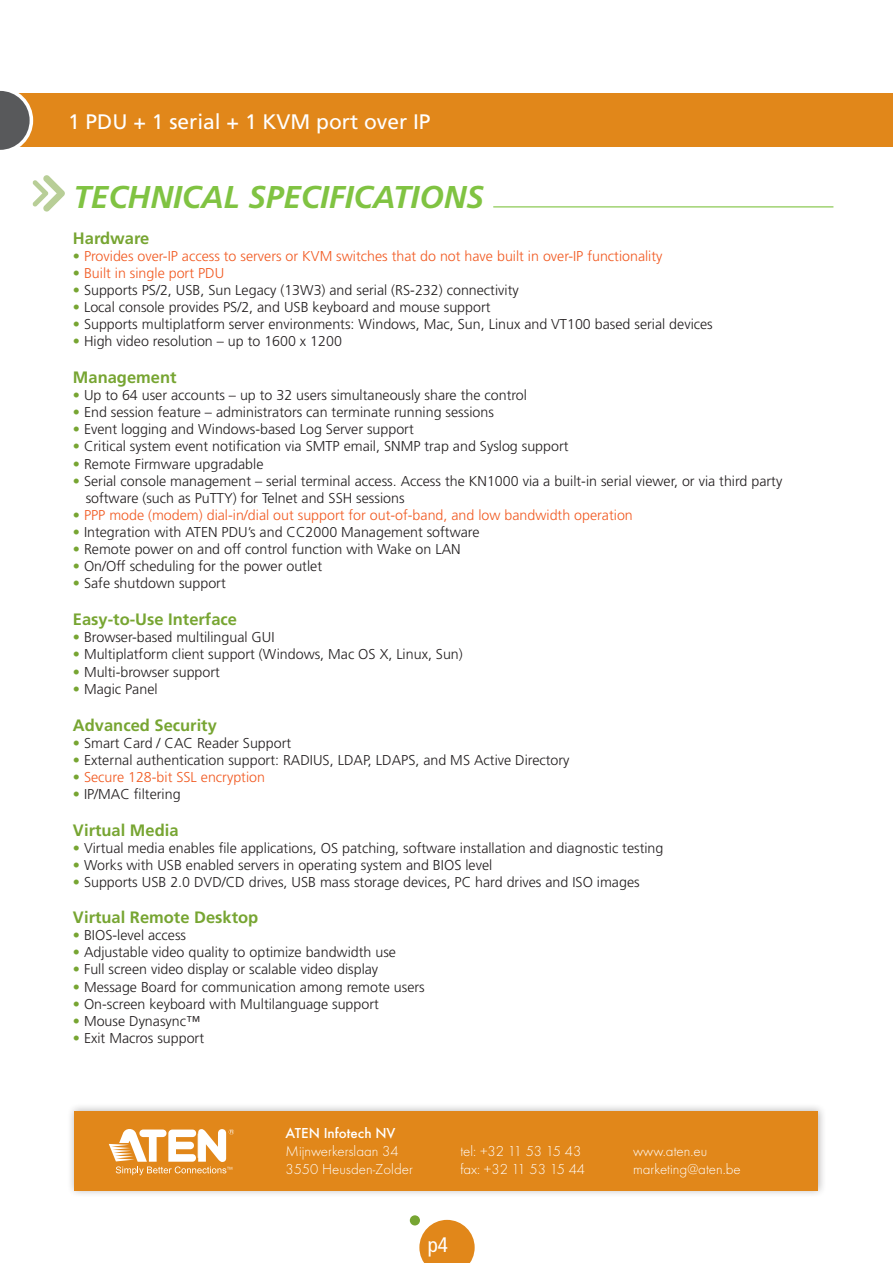
<style>
.page{position:relative;width:893px;height:1263px;background:#fff}
.page>*{position:absolute;margin:0;border:0;box-sizing:border-box;transform-origin:0 0}
.t1{font:italic 700 31.5px "Frutiger";color:#80c342}
.t2{font:21px "Frutiger";color:#fff}
.t3{font:condensed 21px "Frutiger";color:#fff}
.t4{font:700 16.5px "Frutiger";color:#77a532}
.t5{font:300 15px "Futura EF";color:#fff}
.t6{font:500 15px "Futura EF";color:#fff}
.t7{font:300 14.25px/17.1px "Frutiger";color:#231f20}
.t8{font:300 14.25px "Frutiger";color:#f15a22}
.s1{color:#77a532}
</style>
<div class="page">
<svg style="left:419px;top:1220px;width:56px;height:43px"></svg>
<div style="left:410px;top:1215px;width:10px;height:10px;background:#77a532;border-radius:50%"></div>
<div style="left:1px;top:94px;width:892px;height:53px;background:#e1871a"></div>
<svg style="left:0;top:90px;width:33px;height:60px"></svg>
<div style="left:66px;top:1103px;width:760px;height:95px;background:#231f20;opacity:.33"></div>
<div style="left:75px;top:1111px;width:743px;height:79px;background:#e1871a"></div>
<svg style="left:109px;top:1129px;width:125px;height:46px"></svg>
<svg style="left:32px;top:175px;width:33px;height:37px"></svg>
<hr style="left:493px;top:206px;width:340px;height:1px;background:#80c342">
<p class="t2" style="left:68px;top:109px;width:364px">1 PDU + 1 serial + 1 KVM port over IP</p>
<p class="t1" style="left:73px;top:178px;width:412px">TECHNICAL SPECIFICATIONS</p>
<p class="t4" style="left:73px;top:228px;width:78px">Hardware</p>
<p class="t8" style="left:73px;top:248px;width:591px"><span class="s1">•</span> Provides over-IP access to servers or KVM switches that do not have built in over-IP functionality</p>
<p class="t8" style="left:73px;top:265px;width:153px"><span class="s1">•</span> Built in single port PDU</p>
<p class="t7" style="left:73px;top:282px;width:447px"><span class="s1">•</span> Supports PS/2, USB, Sun Legacy (13W3) and serial (RS-232) connectivity</p>
<p class="t7" style="left:73px;top:299px;width:419px"><span class="s1">•</span> Local console provides PS/2, and USB keyboard and mouse support</p>
<p class="t7" style="left:73px;top:316px;width:641px"><span class="s1">•</span> Supports multiplatform server environments: Windows, Mac, Sun, Linux and VT100 based serial devices</p>
<p class="t7" style="left:73px;top:333px;width:271px"><span class="s1">•</span> High video resolution – up to 1600 x 1200</p>
<p class="t4" style="left:73px;top:368px;width:105px">Management</p>
<p class="t7" style="left:73px;top:387px;width:456px"><span class="s1">•</span> Up to 64 user accounts – up to 32 users simultaneously share the control</p>
<p class="t7" style="left:73px;top:404px;width:422px"><span class="s1">•</span> End session feature – administrators can terminate running sessions</p>
<p class="t7" style="left:73px;top:421px;width:342px"><span class="s1">•</span> Event logging and Windows-based Log Server support</p>
<p class="t7" style="left:73px;top:438px;width:497px"><span class="s1">•</span> Critical system event notification via SMTP email, SNMP trap and Syslog support</p>
<p class="t7" style="left:73px;top:455px;width:192px"><span class="s1">•</span> Remote Firmware upgradable</p>
<p class="t7" style="left:86px;top:472px;width:698px;text-indent:-13px"><span class="s1">•</span> Serial console management – serial terminal access. Access the KN1000 via a built-in serial viewer, or via third party software (such as PuTTY) for Telnet and SSH sessions</p>
<p class="t8" style="left:73px;top:507px;width:561px"><span class="s1">•</span> PPP mode (modem) dial-in/dial out support for out-of-band, and low bandwidth operation</p>
<p class="t7" style="left:73px;top:524px;width:408px"><span class="s1">•</span> Integration with ATEN PDU’s and CC2000 Management software</p>
<p class="t7" style="left:73px;top:541px;width:389px"><span class="s1">•</span> Remote power on and off control function with Wake on LAN</p>
<p class="t7" style="left:73px;top:558px;width:251px"><span class="s1">•</span> On/Off scheduling for the power outlet</p>
<p class="t7" style="left:73px;top:575px;width:154px"><span class="s1">•</span> Safe shutdown support</p>
<p class="t4" style="left:73px;top:610px;width:166px">Easy-to-Use Interface</p>
<p class="t7" style="left:73px;top:629px;width:203px"><span class="s1">•</span> Browser-based multilingual GUI</p>
<p class="t7" style="left:73px;top:646px;width:391px"><span class="s1">•</span> Multiplatform client support (Windows, Mac OS X, Linux, Sun)</p>
<p class="t7" style="left:73px;top:663px;width:149px"><span class="s1">•</span> Multi-browser support</p>
<p class="t7" style="left:73px;top:680px;width:86px"><span class="s1">•</span> Magic Panel</p>
<p class="t4" style="left:73px;top:715px;width:145px">Advanced Security</p>
<p class="t7" style="left:73px;top:734px;width:220px"><span class="s1">•</span> Smart Card / CAC Reader Support</p>
<p class="t7" style="left:73px;top:751px;width:498px"><span class="s1">•</span> External authentication support: RADIUS, LDAP, LDAPS, and MS Active Directory</p>
<p class="t8" style="left:73px;top:769px;width:194px"><span class="s1">•</span> Secure 128-bit SSL encryption</p>
<p class="t7" style="left:73px;top:786px;width:109px"><span class="s1">•</span> IP/MAC filtering</p>
<p class="t4" style="left:73px;top:820px;width:107px">Virtual Media</p>
<p class="t7" style="left:73px;top:840px;width:592px"><span class="s1">•</span> Virtual media enables file applications, OS patching, software installation and diagnostic testing</p>
<p class="t7" style="left:73px;top:857px;width:421px"><span class="s1">•</span> Works with USB enabled servers in operating system and BIOS level</p>
<p class="t7" style="left:73px;top:874px;width:568px"><span class="s1">•</span> Supports USB 2.0 DVD/CD drives, USB mass storage devices, PC hard drives and ISO images</p>
<p class="t4" style="left:73px;top:908px;width:187px">Virtual Remote Desktop</p>
<p class="t7" style="left:73px;top:927px;width:115px"><span class="s1">•</span> BIOS-level access</p>
<p class="t7" style="left:73px;top:944px;width:325px"><span class="s1">•</span> Adjustable video quality to optimize bandwidth use</p>
<p class="t7" style="left:73px;top:961px;width:307px"><span class="s1">•</span> Full screen video display or scalable video display</p>
<p class="t7" style="left:73px;top:978px;width:353px"><span class="s1">•</span> Message Board for communication among remote users</p>
<p class="t7" style="left:73px;top:995px;width:307px"><span class="s1">•</span> On-screen keyboard with Multilanguage support</p>
<p class="t7" style="left:73px;top:1012px;width:129px"><span class="s1">•</span> Mouse Dynasync™</p>
<p class="t7" style="left:73px;top:1029px;width:133px"><span class="s1">•</span> Exit Macros support</p>
<p class="t6" style="left:286px;top:1124px;width:112px">ATEN Infotech NV</p>
<p class="t5" style="left:286px;top:1143px;width:115px">Mijnwerkerslaan 34</p>
<p class="t5" style="left:286px;top:1161px;width:129px">3550 Heusden-Zolder</p>
<p class="t5" style="left:460px;top:1143px;width:122px">tel: +32 11 53 15 43</p>
<p class="t5" style="left:460px;top:1161px;width:126px">fax: +32 11 53 15 44</p>
<p class="t3" style="left:428px;top:1232px;width:22px">p4</p>
<p class="t5" style="left:633px;top:1143px;width:76px">www.aten.eu</p>
<p class="t5" style="left:633px;top:1161px;width:109px">marketing@aten.be</p>
</div>
